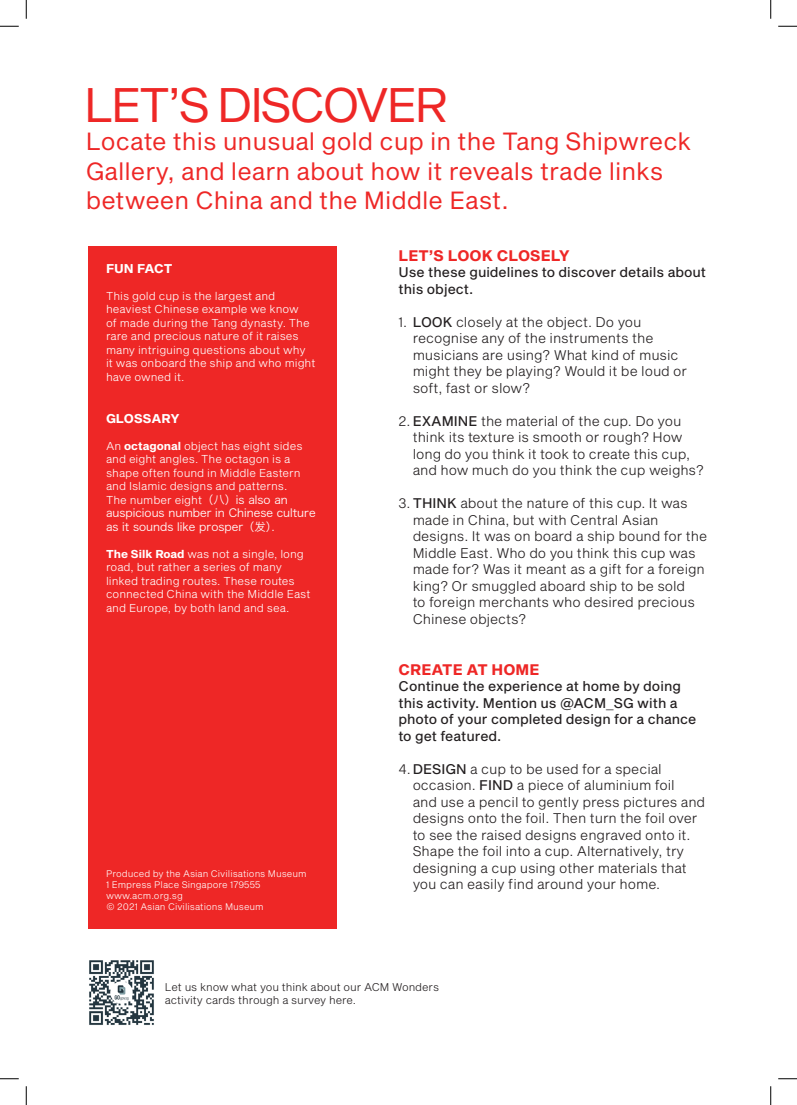
<style>
.page{position:relative;width:797px;height:1105px;background:#fff}
.page>*{position:absolute;margin:0;border:0;box-sizing:border-box;transform-origin:0 0}
.t1{font:47.5px "Sequel Sans Book Body";letter-spacing:-.06em;color:#ee2726}
.t2{font:24.38px/29.2px "Sequel Sans Book Body";color:#ee2726}
.t3{font:15px "Sequel Sans Bold Body";color:#ee2726}
.t4{font:13.75px/16.5px "Sequel Sans Light Body";letter-spacing:-.005em;color:#231f20}
.t5{font:13.75px/16.5px "Sequel Sans Roman Body";color:#231f20}
.t6{font:12.5px "Sequel Sans Bold Body";letter-spacing:-.005em;color:#fff}
.t7{font:11.25px/13.5px "Sequel Sans Light Body";color:#fff}
.t8{font:11px "Sequel Sans Light Body";letter-spacing:-.005em;color:#231f20}
.t9{font:9.38px "Sequel Sans Light Body";color:#fff}
.s1{font-family:"Sequel Sans Bold Body"}
.s2{font-family:"Hiragino Sans GB W3"}
.s3{font-family:"Sequel Sans Roman Body"}
</style>
<div class="page">
<div style="left:88px;top:246px;width:248px;height:682px;background:#ee2726"></div>
<img style="left:89px;top:960px;width:65px;height:65px">
<svg style="left:0;top:25px;width:19px;height:2px"></svg>
<svg style="left:778px;top:25px;width:19px;height:2px"></svg>
<svg style="left:0;top:1078px;width:19px;height:1px"></svg>
<svg style="left:778px;top:1078px;width:19px;height:1px"></svg>
<svg style="left:25px;top:0;width:2px;height:19px"></svg>
<svg style="left:25px;top:1086px;width:2px;height:19px"></svg>
<svg style="left:770px;top:0;width:1px;height:19px"></svg>
<svg style="left:770px;top:1086px;width:1px;height:19px"></svg>
<p class="t1" style="left:84px;top:72px;width:366px">LET’S DISCOVER</p>
<p class="t2" style="left:86px;top:128px;width:607px">Locate this unusual gold cup in the Tang Shipwreck<br>Gallery, and learn about how it reveals trade links between China and the Middle East.</p>
<p class="t6" style="left:106px;top:259px;width:68px">FUN FACT</p>
<p class="t7" style="left:106px;top:289px;width:211px">This gold cup is the largest and heaviest Chinese example we know<br>of made during the Tang dynasty. The rare and precious nature of it raises many intriguing questions about why<br>it was onboard the ship and who might have owned it.</p>
<p class="t6" style="left:106px;top:409px;width:75px">GLOSSARY</p>
<p class="t7" style="left:106px;top:439px;width:211px">An <span class="s1">octagonal</span> object has eight sides and eight angles. The octagon is a shape often found in Middle Eastern and Islamic designs and patterns.<br>The number eight<span class="s2">（八）is also an auspicious number in Chinese culture as it sounds like prosper（发） .</span></p>
<p class="t7" style="left:106px;top:547px;width:206px"><span class="s1">The Silk Road</span> was not a single, long road, but rather a series of many linked trading routes. These routes connected China with the Middle East and Europe, by both land and sea.</p>
<p class="t9" style="left:106px;top:866px;width:202px">Produced by the Asian Civilisations Museum</p>
<p class="t9" style="left:106px;top:878px;width:156px">1 Empress Place Singapore 179555</p>
<p class="t9" style="left:106px;top:889px;width:78px">www.acm.org.sg</p>
<p class="t9" style="left:106px;top:900px;width:159px">© 2021 Asian Civilisations Museum</p>
<p class="t3" style="left:398px;top:245px;width:173px">LET’S LOOK CLOSELY</p>
<p class="t5" style="left:398px;top:265px;width:309px">Use these guidelines to discover details about this object.</p>
<p class="t4" style="left:398px;top:314px;width:244px">1. <span class="s3">LOOK</span> closely at the object. Do you</p>
<p class="t4" style="left:412px;top:331px;width:276px">recognise any of the instruments the musicians are using? What kind of music might they be playing? Would it be loud or soft, fast or slow?</p>
<p class="t4" style="left:412px;top:413px;width:293px;text-indent:-14px">2.<span class="s3">EXAMINE</span> the material of the cup. Do you think its texture is smooth or rough? How long do you think it took to create this cup, and how much do you think the cup weighs?</p>
<p class="t4" style="left:398px;top:496px;width:291px">3.<span class="s3">THINK</span> about the nature of this cup. It was</p>
<p class="t4" style="left:412px;top:512px;width:296px">made in China, but with Central Asian designs. It was on board a ship bound for the</p>
<p class="t4" style="left:412px;top:545px;width:293px">Middle East. Who do you think this cup was made for? Was it meant as a gift for a foreign king? Or smuggled aboard ship to be sold<br>to foreign merchants who desired precious Chinese objects?</p>
<p class="t3" style="left:398px;top:659px;width:142px">CREATE AT HOME</p>
<p class="t5" style="left:398px;top:679px;width:299px">Continue the experience at home by doing this activity. Mention us @ACM_SG with a photo of your completed design for a chance to get featured.</p>
<p class="t4" style="left:412px;top:761px;width:294px;text-indent:-14px">4.<span class="s3">DESIGN</span> a cup to be used for a special occasion. <span class="s3">FIND</span> a piece of aluminium foil<br>and use a pencil to gently press pictures and designs onto the foil. Then turn the foil over to see the raised designs engraved onto it.<br>Shape the foil into a cup. Alternatively, try designing a cup using other materials that you can easily find around your home.</p>
<p class="t8" style="left:165px;top:979px;width:276px">Let us know what you think about our ACM Wonders</p>
<p class="t8" style="left:165px;top:993px;width:192px">activity cards through a survey here.</p>
</div>
